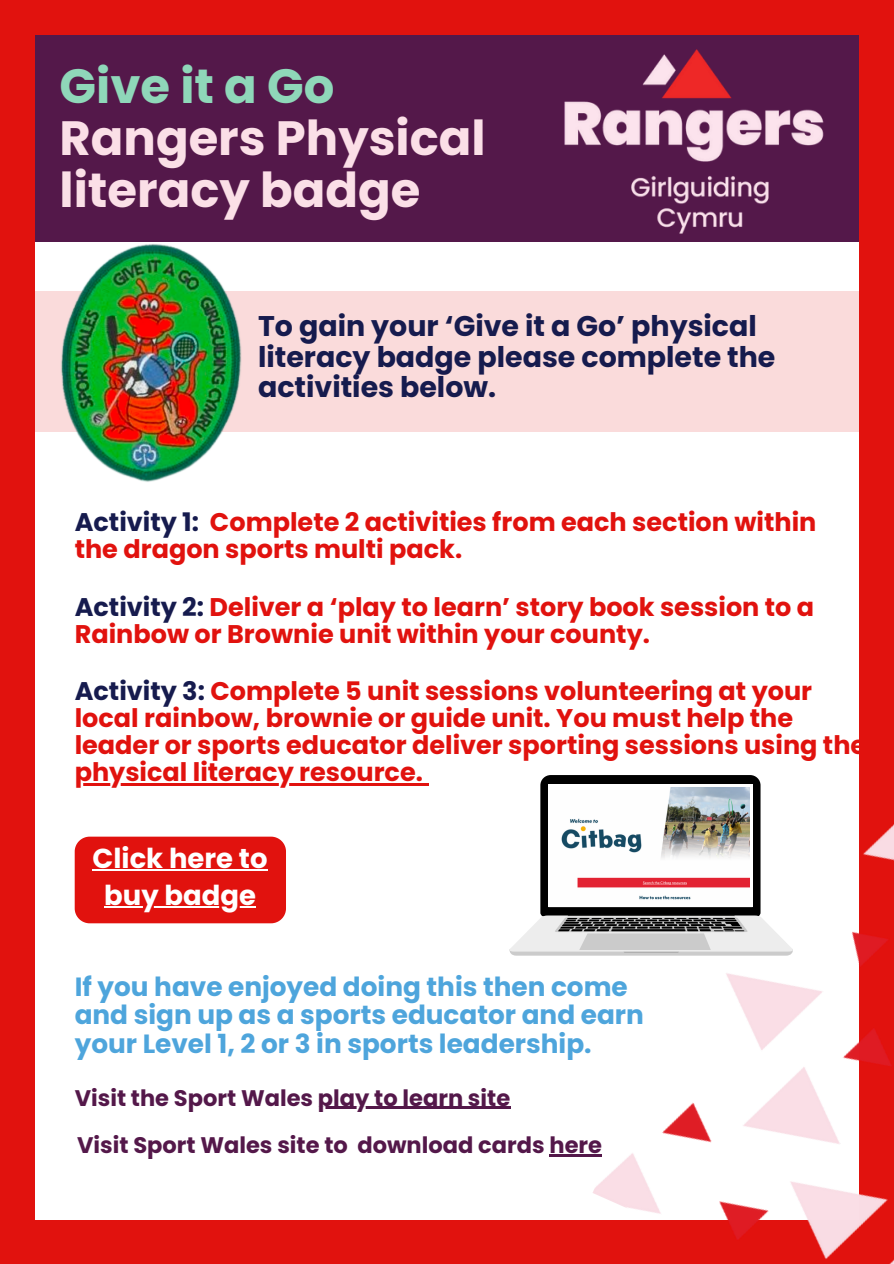
<style>
.page{position:relative;width:894px;height:1264px;background:#fff}
.page>*{position:absolute;margin:0;border:0;box-sizing:border-box;transform-origin:0 0}
.t1{font:700 48.15px/51.8px "Poppins";color:#fbdfe7}
.t2{font:700 48.15px "Poppins";color:#8fd7b9}
.t3{font:700 28.5px/30.5px "Poppins";color:#161b4e}
.t4{font:700 27.45px/37px "Poppins";color:#fff;text-align:center}
.t5{font:700 26.25px/28.7px "Poppins";color:#4ea5dc}
.t6{font:700 25.5px/27px "Poppins";color:#e1120e}
.t7{font:700 22.5px "Poppins";color:#54184a}
.s1{color:#161b4e}
</style>
<div class="page">
<div style="left:0;top:0;width:893px;height:1263px;background:#e1120e"></div>
<div style="left:35px;top:35px;width:823px;height:1184px;background:#fff"></div>
<div style="left:35px;top:35px;width:823px;height:206px;background:#54184a"></div>
<div style="left:35px;top:291px;width:824px;height:141px;background:#fadbdb"></div>
<img style="left:60px;top:241px;width:185px;height:241px">
<svg style="left:509px;top:775px;width:83px;height:180px"></svg>
<img style="left:550px;top:787px;width:42px;height:116px">
<div style="left:75px;top:836px;width:211px;height:87px;background:#e1120e"></div>
<hr style="left:92px;top:869px;width:175px;height:2px;background:#fff">
<hr style="left:104px;top:906px;width:152px;height:2px;background:#fff">
<img style="left:564px;top:50px;width:260px;height:184px">
<img style="left:592px;top:765px;width:301px;height:498px">
<hr style="left:318px;top:1106px;width:192px;height:2px;background:#54184a">
<hr style="left:549px;top:1154px;width:53px;height:2px;background:#54184a">
<hr style="left:75px;top:783px;width:348px;height:2px;background:#e1120e">
<p class="t2" style="left:60px;top:53px;width:276px">Give it a Go</p>
<p class="t1" style="left:60px;top:112px;width:427px">Rangers Physical literacy badge</p>
<p class="t3" style="left:258px;top:311px;width:518px">To gain your ‘Give it a Go’ physical literacy badge please complete the activities below.</p>
<p class="t6" style="left:75px;top:508px;width:743px"><span class="s1">Activity 1:</span> Complete 2 activities from each section within the dragon sports multi pack.</p>
<p class="t6" style="left:75px;top:593px;width:741px"><span class="s1">Activity 2:</span> Deliver a ‘play to learn’ story book session to a<br>Rainbow or Brownie unit within your county.</p>
<p class="t6" style="left:75px;top:677px;width:792px"><span class="s1">Activity 3:</span> Complete 5 unit sessions volunteering at your local rainbow, brownie or guide unit. You must help the leader or sports educator deliver sporting sessions using the physical literacy resource.</p>
<p class="t4" style="left:92px;top:839px;width:176px">Click here to buy badge</p>
<p class="t5" style="left:75px;top:972px;width:570px">If you have enjoyed doing this then come and sign up as a sports educator and earn your Level 1, 2 or 3 in sports leadership.</p>
<p class="t7" style="left:75px;top:1081px;width:437px">Visit the Sport Wales play to learn site</p>
<p class="t7" style="left:77px;top:1129px;width:526px">Visit Sport Wales site to download cards here</p>
</div>
